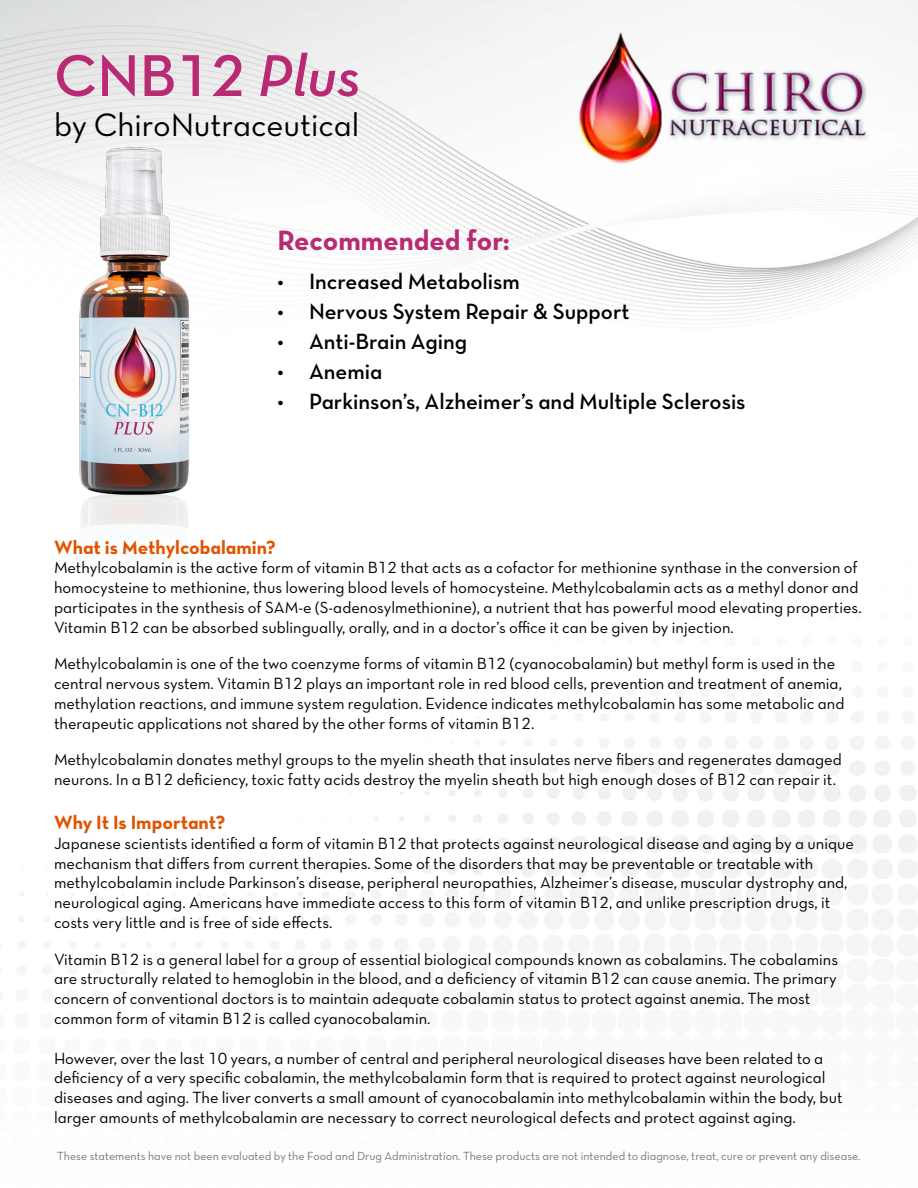
<style>
.page{position:relative;width:918px;height:1188px;background:#fff}
.page>*{position:absolute;margin:0;border:0;box-sizing:border-box;transform-origin:0 0}
.t1{font:60px "Neutra Text TF Demi Alt";color:#b92a75}
.t2{font:33px "Neutra Text TF Book Alt";color:#000}
.t3{font:28.5px "Neutra Text TF Bold Alt";color:#b92a75}
.t4{font:22.5px "Neutra Text TF Demi Alt";color:#000}
.t5{font:19.5px "Neutra Text TF Bold Alt";color:#e15300}
.t6{font:16.5px/19.8px "Neutra Text TF Book Alt";color:#000}
.t7{font:12px "Neutra Text TF Book Alt";color:#77787b}
.s1{font-family:"Neutra Text TF Demi Italic Alt"}
</style>
<div class="page">
<img style="left:0;top:0;width:918px;height:1002px">
<img style="left:12px;top:145px;width:208px;height:337px">
<img style="left:12px;top:482px;width:208px;height:362px">
<h1 class="t1" style="left:54px;top:39px;width:309px">CNB12 <span class="s1">Plus</span></h1>
<h2 class="t2" style="left:54px;top:104px;width:307px">by ChiroNutraceutical</h2>
<h3 class="t3" style="left:278px;top:223px;width:233px">Recommended for:</h3>
<h3 class="t4" style="left:278px;top:268px;width:244px">• Increased Metabolism</h3>
<h3 class="t4" style="left:278px;top:298px;width:354px">• Nervous System Repair &amp; Support</h3>
<h3 class="t4" style="left:278px;top:328px;width:191px">• Anti-Brain Aging</h3>
<h3 class="t4" style="left:278px;top:358px;width:106px">• Anemia</h3>
<h3 class="t4" style="left:278px;top:387px;width:470px">• Parkinson’s, Alzheimer’s and Multiple Sclerosis</h3>
<p class="t5" style="left:54px;top:535px;width:223px">What is Methylcobalamin?</p>
<p class="t6" style="left:54px;top:558px;width:809px">Methylcobalamin is the active form of vitamin B12 that acts as a cofactor for methionine synthase in the conversion of homocysteine to methionine, thus lowering blood levels of homocysteine. Methylcobalamin acts as a methyl donor and participates in the synthesis of SAM-e (S-adenosylmethionine), a nutrient that has powerful mood elevating properties.<br>Vitamin B12 can be absorbed sublingually, orally, and in a doctor’s office it can be given by injection.</p>
<p class="t6" style="left:54px;top:654px;width:792px">Methylcobalamin is one of the two coenzyme forms of vitamin B12 (cyanocobalamin) but methyl form is used in the central nervous system. Vitamin B12 plays an important role in red blood cells, prevention and treatment of anemia, methylation reactions, and immune system regulation. Evidence indicates methylcobalamin has some metabolic and therapeutic applications not shared by the other forms of vitamin B12.</p>
<p class="t6" style="left:54px;top:750px;width:789px">Methylcobalamin donates methyl groups to the myelin sheath that insulates nerve fibers and regenerates damaged neurons. In a B12 deficiency, toxic fatty acids destroy the myelin sheath but high enough doses of B12 can repair it.</p>
<p class="t5" style="left:54px;top:810px;width:173px">Why It Is Important?</p>
<p class="t6" style="left:54px;top:833px;width:801px">Japanese scientists identified a form of vitamin B12 that protects against neurological disease and aging by a unique mechanism that differs from current therapies. Some of the disorders that may be preventable or treatable with methylcobalamin include Parkinson’s disease, peripheral neuropathies, Alzheimer’s disease, muscular dystrophy and, neurological aging. Americans have immediate access to this form of vitamin B12, and unlike prescription drugs, it costs very little and is free of side effects.</p>
<p class="t6" style="left:54px;top:949px;width:786px">Vitamin B12 is a general label for a group of essential biological compounds known as cobalamins. The cobalamins are structurally related to hemoglobin in the blood, and a deficiency of vitamin B12 can cause anemia. The primary concern of conventional doctors is to maintain adequate cobalamin status to protect against anemia. The most common form of vitamin B12 is called cyanocobalamin.</p>
<p class="t6" style="left:54px;top:1048px;width:790px">However, over the last 10 years, a number of central and peripheral neurological diseases have been related to a deficiency of a very specific cobalamin, the methylcobalamin form that is required to protect against neurological diseases and aging. The liver converts a small amount of cyanocobalamin into methylcobalamin within the body, but larger amounts of methylcobalamin are necessary to correct neurological defects and protect against aging.</p>
<p class="t7" style="left:57px;top:1149px;width:805px">These statements have not been evaluated by the Food and Drug Administration. These products are not intended to diagnose, treat, cure or prevent any disease.</p>
</div>
